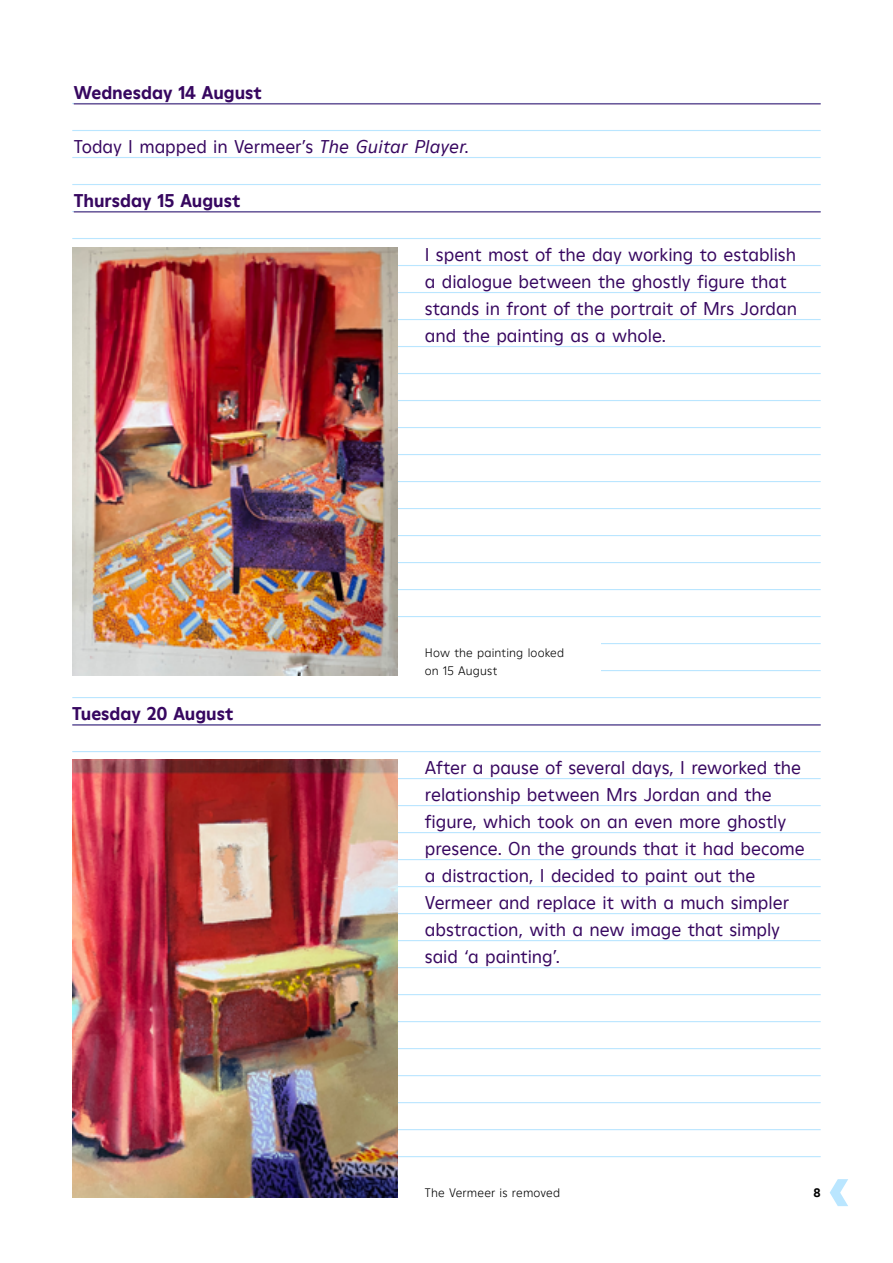
<style>
.page{position:relative;width:893px;height:1263px;background:#fff}
.page>*{position:absolute;margin:0;border:0;box-sizing:border-box;transform-origin:0 0}
.Heading_Bold_Purple{font:18px/27px "Heritage Moderne TT";letter-spacing:-.005em;color:#370760}
.Heading_Bold_Purple-2{font:700 18px "Heritage Moderne TT";color:#370760}
.Image_Caption_8_12{font:300 12px/18px "Heritage Moderne TT";letter-spacing:.015em;color:#000}
.t1{font:700 12px "Heritage Moderne TT";color:#000}
.s1{font-style:italic}
</style>
<div class="page">
<svg style="left:830px;top:1179px;width:18px;height:27px"></svg>
<hr style="left:72px;top:103px;width:749px;height:1px;background:#bae6ff">
<hr style="left:72px;top:130px;width:749px;height:1px;background:#bae6ff">
<hr style="left:72px;top:157px;width:749px;height:1px;background:#bae6ff">
<hr style="left:72px;top:184px;width:749px;height:1px;background:#bae6ff">
<hr style="left:72px;top:211px;width:749px;height:1px;background:#bae6ff">
<hr style="left:72px;top:238px;width:749px;height:1px;background:#bae6ff">
<hr style="left:72px;top:265px;width:749px;height:1px;background:#bae6ff">
<hr style="left:72px;top:292px;width:749px;height:1px;background:#bae6ff">
<hr style="left:72px;top:319px;width:749px;height:1px;background:#bae6ff">
<hr style="left:72px;top:346px;width:749px;height:1px;background:#bae6ff">
<hr style="left:72px;top:373px;width:749px;height:1px;background:#bae6ff">
<hr style="left:72px;top:400px;width:749px;height:1px;background:#bae6ff">
<hr style="left:72px;top:427px;width:749px;height:1px;background:#bae6ff">
<hr style="left:72px;top:454px;width:749px;height:1px;background:#bae6ff">
<hr style="left:72px;top:481px;width:749px;height:1px;background:#bae6ff">
<hr style="left:72px;top:508px;width:749px;height:1px;background:#bae6ff">
<hr style="left:72px;top:535px;width:749px;height:1px;background:#bae6ff">
<hr style="left:72px;top:562px;width:749px;height:1px;background:#bae6ff">
<hr style="left:72px;top:589px;width:749px;height:1px;background:#bae6ff">
<hr style="left:72px;top:616px;width:749px;height:1px;background:#bae6ff">
<hr style="left:72px;top:643px;width:749px;height:1px;background:#bae6ff">
<hr style="left:72px;top:670px;width:749px;height:1px;background:#bae6ff">
<hr style="left:72px;top:697px;width:749px;height:1px;background:#bae6ff">
<hr style="left:72px;top:724px;width:749px;height:1px;background:#bae6ff">
<hr style="left:72px;top:751px;width:749px;height:1px;background:#bae6ff">
<hr style="left:72px;top:778px;width:749px;height:1px;background:#bae6ff">
<hr style="left:72px;top:805px;width:749px;height:1px;background:#bae6ff">
<hr style="left:72px;top:832px;width:749px;height:1px;background:#bae6ff">
<hr style="left:72px;top:859px;width:749px;height:1px;background:#bae6ff">
<hr style="left:72px;top:886px;width:749px;height:1px;background:#bae6ff">
<hr style="left:72px;top:913px;width:749px;height:1px;background:#bae6ff">
<hr style="left:72px;top:940px;width:749px;height:1px;background:#bae6ff">
<hr style="left:72px;top:967px;width:749px;height:1px;background:#bae6ff">
<hr style="left:72px;top:994px;width:749px;height:1px;background:#bae6ff">
<hr style="left:72px;top:1021px;width:749px;height:1px;background:#bae6ff">
<hr style="left:72px;top:1048px;width:749px;height:1px;background:#bae6ff">
<hr style="left:72px;top:1075px;width:749px;height:1px;background:#bae6ff">
<hr style="left:72px;top:1102px;width:749px;height:1px;background:#bae6ff">
<hr style="left:72px;top:1129px;width:749px;height:1px;background:#bae6ff">
<hr style="left:72px;top:1156px;width:749px;height:1px;background:#bae6ff">
<hr style="left:74px;top:104px;width:747px;height:1px;background:#370760">
<hr style="left:74px;top:212px;width:747px;height:1px;background:#370760">
<div style="left:398px;top:639px;width:202px;height:45px;background:#fff"></div>
<img style="left:72px;top:248px;width:326px;height:427px">
<hr style="left:72px;top:725px;width:749px;height:1px;background:#370760">
<img style="left:72px;top:760px;width:326px;height:437px">
<p class="Heading_Bold_Purple-2" style="left:74px;top:80px;width:190px">Wednesday 14 August</p>
<p class="Heading_Bold_Purple" style="left:74px;top:132px;width:396px">Today I mapped in Vermeer’s <span class="s1">The Guitar Player</span>.</p>
<p class="Heading_Bold_Purple-2" style="left:74px;top:188px;width:168px">Thursday 15 August</p>
<p class="Heading_Bold_Purple" style="left:425px;top:240px;width:374px">I spent most of the day working to establish a dialogue between the ghostly figure that stands in front of the portrait of Mrs Jordan and the painting as a whole.</p>
<p class="Heading_Bold_Purple-2" style="left:72px;top:701px;width:163px">Tuesday 20 August</p>
<p class="Image_Caption_8_12" style="left:425px;top:643px;width:141px">How the painting looked on 15 August</p>
<p class="Heading_Bold_Purple" style="left:425px;top:753px;width:381px">After a pause of several days, I reworked the relationship between Mrs Jordan and the figure, which took on an even more ghostly presence. On the grounds that it had become a distraction, I decided to paint out the Vermeer and replace it with a much simpler abstraction, with a new image that simply said ‘a painting’.</p>
<p class="Image_Caption_8_12" style="left:425px;top:1183px;width:137px">The Vermeer is removed</p>
<p class="t1" style="left:813px;top:1184px;width:9px">8</p>
</div>
